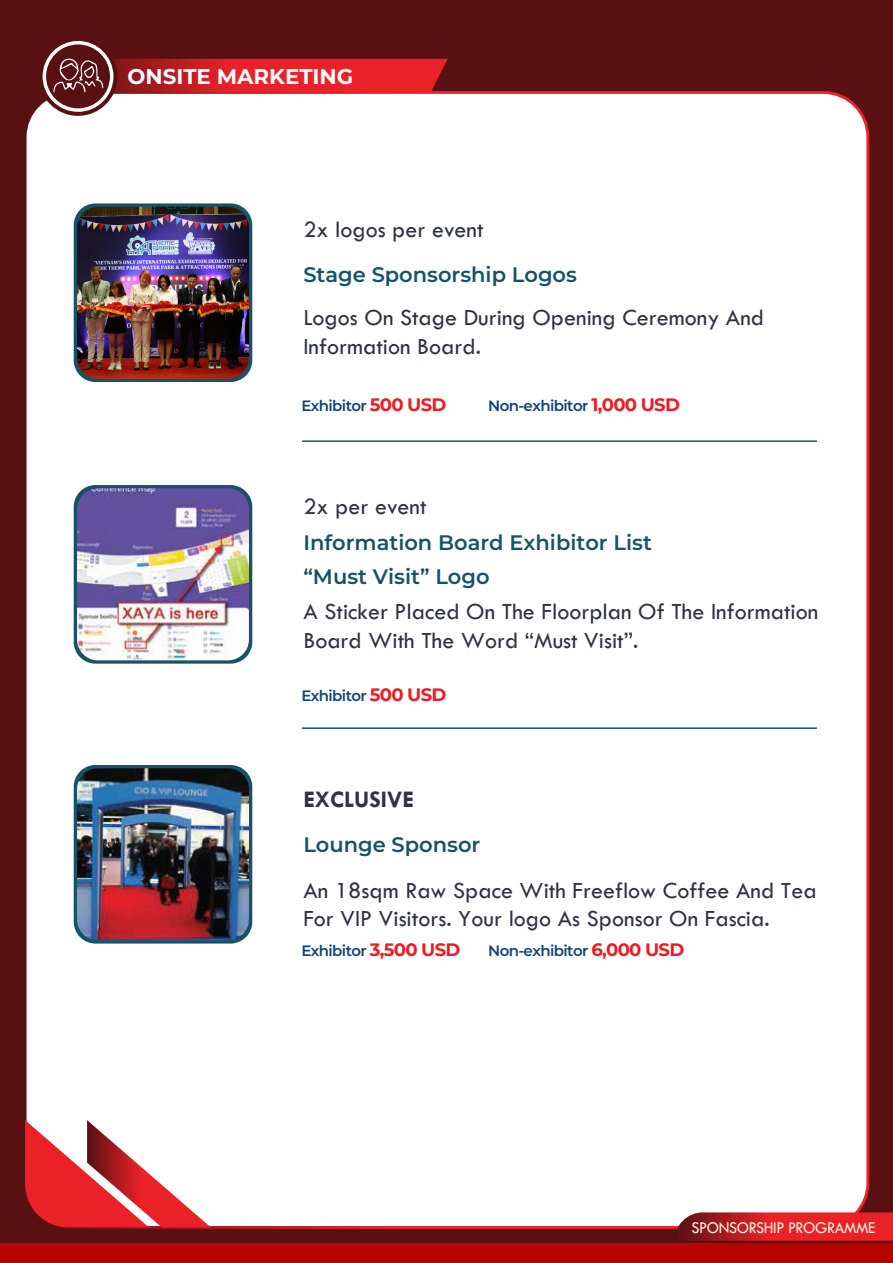
<style>
.page{position:relative;width:893px;height:1263px;background:#591013}
.page>*{position:absolute;margin:0;border:0;box-sizing:border-box;transform-origin:0 0}
.t1{font:24px/28.8px "Tw Cen";color:#2f3342}
.t2{font:700 24px "Tw Cen";color:#2f3342}
.t3{font:700 21.3px "Montserrat";color:#fff}
.t4{font:600 21px/34.2px "Montserrat";color:#165368}
.t5{font:17.1px "Tw Cen";letter-spacing:-.025em;color:#fff6e2;scale:.94 1}
.t6{font:600 15px "Montserrat";letter-spacing:-.04em;color:#0f447a}
.s1{font-weight:700;font-size:18px;color:#ed1c24}
</style>
<div class="page">
<div style="left:25px;top:92px;width:843px;height:1135px;background:#fff;border-radius:45px"></div>
<svg style="left:25px;top:1120px;width:186px;height:107px"></svg>
<div style="left:0;top:1243px;width:893px;height:20px;background:#b70400"></div>
<svg style="left:674px;top:1212px;width:219px;height:29px;background:#cd262a"></svg>
<div style="left:39px;top:37px;width:78px;height:79px;background:#591013;border-radius:50%"></div>
<svg style="left:43px;top:41px;width:405px;height:71px"></svg>
<div style="left:74px;top:203px;width:178px;height:179px;background:#165368;border-radius:22px"></div>
<img style="left:77px;top:207px;width:172px;height:172px">
<div style="left:74px;top:485px;width:178px;height:179px;background:#165368;border-radius:22px"></div>
<img style="left:77px;top:488px;width:172px;height:172px">
<div style="left:74px;top:765px;width:178px;height:178px;background:#165368;border-radius:22px"></div>
<img style="left:77px;top:768px;width:172px;height:172px">
<hr style="left:302px;top:440px;width:515px;height:2px;background:#165368">
<hr style="left:302px;top:727px;width:515px;height:2px;background:#165368">
<p class="t3" style="left:127px;top:62px;width:227px">ONSITE MARKETING</p>
<p class="t1" style="left:303px;top:215px;width:182px">2x logos per event</p>
<p class="t4" style="left:303px;top:257px;width:275px">Stage Sponsorship Logos</p>
<p class="t1" style="left:303px;top:303px;width:462px">Logos On Stage During Opening Ceremony And<br>Information Board.</p>
<p class="t6" style="left:301px;top:395px;width:147px">Exhibitor <span class="s1">500 USD</span></p>
<p class="t6" style="left:488px;top:395px;width:193px">Non-exhibitor <span class="s1">1,000 USD</span></p>
<p class="t1" style="left:303px;top:492px;width:125px">2x per event</p>
<p class="t4" style="left:303px;top:525px;width:350px">Information Board Exhibitor List “Must Visit” Logo</p>
<p class="t1" style="left:303px;top:597px;width:516px">A Sticker Placed On The Floorplan Of The Information<br>Board With The Word “Must Visit”.</p>
<p class="t6" style="left:301px;top:686px;width:147px">Exhibitor <span class="s1">500 USD</span></p>
<p class="t2" style="left:303px;top:785px;width:112px">EXCLUSIVE</p>
<p class="t4" style="left:303px;top:827px;width:178px">Lounge Sponsor</p>
<p class="t1" style="left:303px;top:875px;width:515px">An 18sqm Raw Space With Freeflow Coffee And Tea<br>For VIP Visitors. Your logo As Sponsor On Fascia.</p>
<p class="t6" style="left:301px;top:941px;width:161px">Exhibitor <span class="s1">3,500 USD</span></p>
<p class="t6" style="left:488px;top:941px;width:198px">Non-exhibitor <span class="s1">6,000 USD</span></p>
<p class="t5" style="left:691px;top:1217px;width:197px">SPONSORSHIP PROGRAMME</p>
</div>
